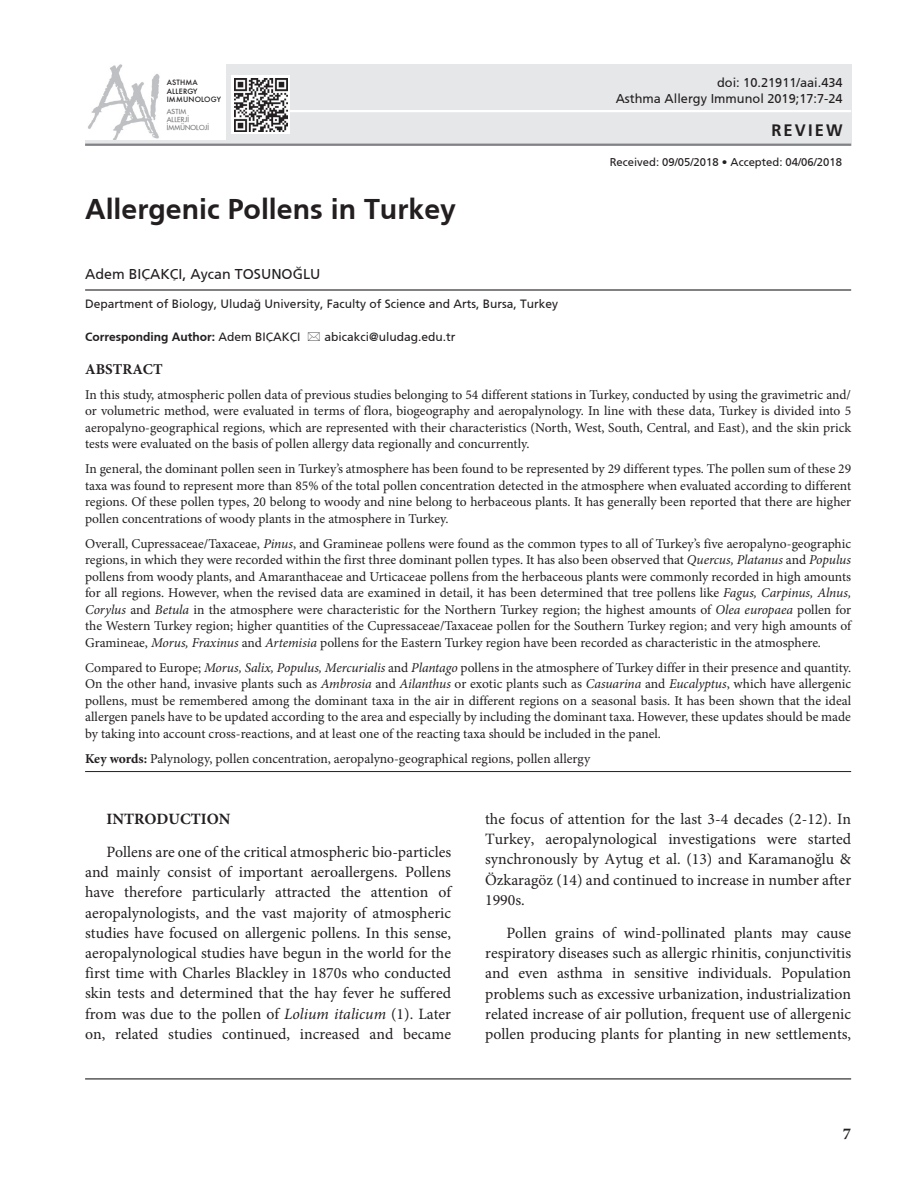
<style>
.page{position:relative;width:915px;height:1191px;background:#fff}
.page>*{position:absolute;margin:0;border:0;box-sizing:border-box;transform-origin:0 0}
.t1{font:700 28.5px "Frutiger";color:#231f20}
.t2{font:700 16.5px "Frutiger";letter-spacing:.13em;color:#231f20}
.t3{font:700 16.5px "Minion Pro";color:#231f20}
.t4{font:15.75px/20.2px "Minion Pro";color:#231f20;text-align:justify}
.t5{font:700 15.75px "Minion Pro";color:#231f20}
.t6{font:700 15px "Minion Pro";color:#231f20}
.t7{font:14.25px "Frutiger Roman";color:#231f20}
.t8{font:13.5px/16.5px "Minion Pro";color:#231f20;text-align:justify}
.t9{font:12.75px/16.5px "Frutiger Roman";color:#231f20;text-align:right}
.t10{font:12px "Frutiger Roman";color:#231f20}
.t11{font:700 12px "Frutiger";color:#231f20}
.t12{font:11.25px "Frutiger Roman";color:#231f20}
.t13{font:500 7.05px/8.6px "Futura";letter-spacing:.025em;color:#231f20}
.t14{font:6.75px/8.1px "Futura";letter-spacing:.025em;color:#6c6d70}
.s1{font-family:"Frutiger Roman";font-weight:400}
.s2{font-style:italic}
.s3{font-weight:700}
</style>
<div class="page">
<div style="left:85px;top:64px;width:765px;height:81px;background:#e6e7e9"></div>
<hr style="left:85px;top:144px;width:765px;height:2px;background:#808285">
<hr style="left:283px;top:110px;width:567px;height:2px;background:#fff">
<svg style="left:231px;top:76px;width:58px;height:58px"></svg>
<img style="left:234px;top:78px;width:53px;height:53px">
<img style="left:85px;top:64px;width:141px;height:76px">
<hr style="left:85px;top:1078px;width:765px;height:1px;background:#231f20">
<hr style="left:85px;top:289px;width:765px;height:1px;background:#231f20">
<hr style="left:85px;top:771px;width:765px;height:1px;background:#231f20">
<p class="t13" style="left:167px;top:78px;width:56px">ASTHMA<br>ALLERGY<br>IMMUNOLOGY</p>
<p class="t14" style="left:167px;top:107px;width:44px">ASTIM<br>ALLERJİ<br>İMMÜNOLOJİ</p>
<h1 class="t1" style="left:85px;top:192px;width:372px">Allergenic Pollens in Turkey</h1>
<p class="t7" style="left:85px;top:265px;width:237px">Adem BIÇAKÇI, Aycan TOSUNOĞLU</p>
<p class="t10" style="left:85px;top:296px;width:474px">Department of Biology, Uludağ University, Faculty of Science and Arts, Bursa, Turkey</p>
<p class="t11" style="left:85px;top:330px;width:217px">Corresponding Author: <span class="s1">Adem BIÇAKÇI</span></p>
<p class="t10" style="left:324px;top:330px;width:132px">abicakci@uludag.edu.tr</p>
<p class="t9" style="left:615px;top:74px;width:228px">doi: 10.21911/aai.434<br>Asthma Allergy Immunol 2019;17:7-24</p>
<p class="t2" style="left:771px;top:120px;width:73px">REVIEW</p>
<p class="t12" style="left:609px;top:156px;width:233px">Received: 09/05/2018 • Accepted: 04/06/2018</p>
<p class="t6" style="left:85px;top:358px;width:79px">ABSTRACT</p>
<p class="t8" style="left:85px;top:386px;width:767px">In this study, atmospheric pollen data of previous studies belonging to 54 different stations in Turkey, conducted by using the gravimetric and/ or volumetric method, were evaluated in terms of flora, biogeography and aeropalynology. In line with these data, Turkey is divided into 5 aeropalyno-geographical regions, which are represented with their characteristics (North, West, South, Central, and East), and the skin prick tests were evaluated on the basis of pollen allergy data regionally and concurrently.</p>
<p class="t8" style="left:85px;top:461px;width:767px">In general, the dominant pollen seen in Turkey’s atmosphere has been found to be represented by 29 different types. The pollen sum of these 29 taxa was found to represent more than 85% of the total pollen concentration detected in the atmosphere when evaluated according to different regions. Of these pollen types, 20 belong to woody and nine belong to herbaceous plants. It has generally been reported that there are higher pollen concentrations of woody plants in the atmosphere in Turkey.</p>
<p class="t8" style="left:85px;top:535px;width:767px">Overall, Cupressaceae/Taxaceae, <span class="s2">Pinus</span>, and Gramineae pollens were found as the common types to all of Turkey’s five aeropalyno-geographic regions, in which they were recorded within the first three dominant pollen types. It has also been observed that <span class="s2">Quercus, Platanus</span> and <span class="s2">Populus </span>pollens from woody plants, and Amaranthaceae and Urticaceae pollens from the herbaceous plants were commonly recorded in high amounts for all regions. However, when the revised data are examined in detail, it has been determined that tree pollens like <span class="s2">Fagus, Carpinus, Alnus, Corylus</span> and <span class="s2">Betula</span> in the atmosphere were characteristic for the Northern Turkey region; the highest amounts of <span class="s2">Olea europaea</span> pollen for the Western Turkey region; higher quantities of the Cupressaceae/Taxaceae pollen for the Southern Turkey region; and very high amounts of Gramineae, <span class="s2">Morus, Fraxinus</span> and <span class="s2">Artemisia</span> pollens for the Eastern Turkey region have been recorded as characteristic in the atmosphere.</p>
<p class="t8" style="left:85px;top:659px;width:767px">Compared to Europe; <span class="s2">Morus, Salix, Populus, Mercurialis</span> and <span class="s2">Plantago</span> pollens in the atmosphere of Turkey differ in their presence and quantity.<br>On the other hand, invasive plants such as <span class="s2">Ambrosia</span> and <span class="s2">Ailanthus</span> or exotic plants such as <span class="s2">Casuarina</span> and <span class="s2">Eucalyptus</span>, which have allergenic pollens, must be remembered among the dominant taxa in the air in different regions on a seasonal basis. It has been shown that the ideal allergen panels have to be updated according to the area and especially by including the dominant taxa. However, these updates should be made by taking into account cross-reactions, and at least one of the reacting taxa should be included in the panel.</p>
<p class="t8" style="left:85px;top:750px;width:506px"><span class="s3">Key words:</span> Palynology, pollen concentration, aeropalyno-geographical regions, pollen allergy</p>
<p class="t5" style="left:106px;top:807px;width:126px">INTRODUCTION</p>
<p class="t4" style="left:85px;top:841px;width:367px;text-indent:21px">Pollens are one of the critical atmospheric bio-particles and mainly consist of important aeroallergens. Pollens have therefore particularly attracted the attention of aeropalynologists, and the vast majority of atmospheric studies have focused on allergenic pollens. In this sense, aeropalynological studies have begun in the world for the first time with Charles Blackley in 1870s who conducted skin tests and determined that the hay fever he suffered from was due to the pollen of <span class="s2">Lolium italicum</span> (1). Later on, related studies continued, increased and became</p>
<p class="t4" style="left:485px;top:809px;width:367px">the focus of attention for the last 3-4 decades (2-12). In Turkey, aeropalynological investigations were started synchronously by Aytug et al. (13) and Karamanoğlu &amp; Özkaragöz (14) and continued to increase in number after 1990s.</p>
<p class="t4" style="left:485px;top:922px;width:367px;text-indent:21px">Pollen grains of wind-pollinated plants may cause respiratory diseases such as allergic rhinitis, conjunctivitis and even asthma in sensitive individuals. Population problems such as excessive urbanization, industrialization related increase of air pollution, frequent use of allergenic pollen producing plants for planting in new settlements,</p>
<p class="t3" style="left:842px;top:1121px;width:10px">7</p>
</div>
